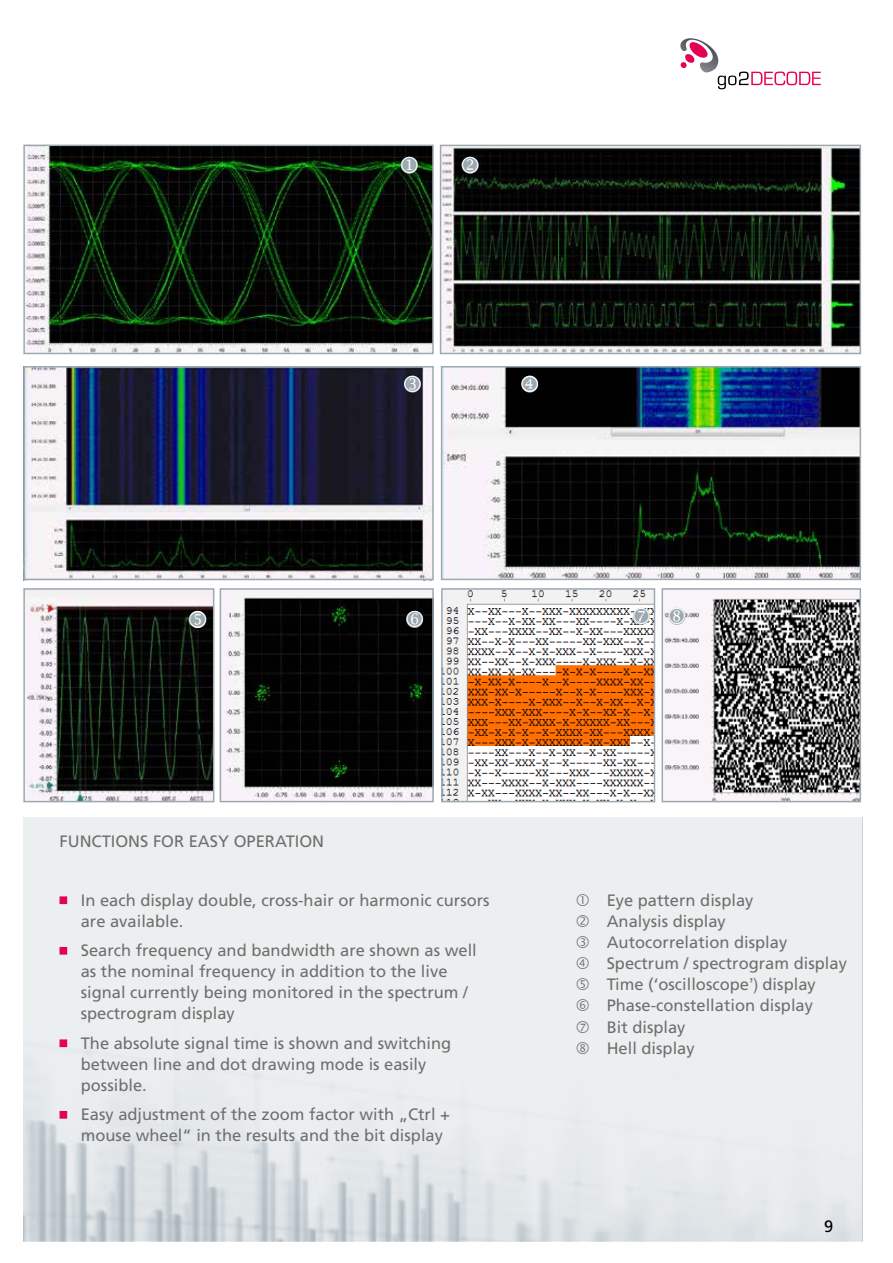
<style>
.page{position:relative;width:893px;height:1263px;background:#fff}
.page>*{position:absolute;margin:0;border:0;box-sizing:border-box;transform-origin:0 0}
.t1{font:23.7px "Wingdings 2";color:#fff}
.t2{font:22.5px "Wingdings 2";color:#fff}
.t3{font:16.5px/21px "Frutiger LT Pro";color:#706f6f}
.t4{font:16.5px "Frutiger LT Pro";color:#000}
.s1{font-family:"Helvetica Neue LT"}
</style>
<div class="page">
<img style="left:26px;top:369px;width:405px;height:208px">
<img style="left:23px;top:817px;width:840px;height:424px">
<img style="left:26px;top:148px;width:405px;height:203px">
<div style="left:23px;top:145px;width:411px;height:209px;border:2px solid #9da9b1"></div>
<div style="left:23px;top:366px;width:411px;height:214px;border:2px solid #9da9b1"></div>
<img style="left:444px;top:591px;width:208px;height:208px">
<div style="left:441px;top:588px;width:214px;height:214px;border:2px solid #9da9b1"></div>
<img style="left:664px;top:591px;width:194px;height:208px">
<div style="left:661px;top:588px;width:200px;height:214px;border:2px solid #9da9b1"></div>
<img style="left:444px;top:369px;width:414px;height:208px">
<div style="left:441px;top:366px;width:420px;height:214px;border:2px solid #9da9b1"></div>
<img style="left:223px;top:591px;width:208px;height:208px">
<div style="left:220px;top:588px;width:214px;height:214px;border:2px solid #9da9b1"></div>
<img style="left:26px;top:591px;width:185px;height:208px">
<div style="left:23px;top:588px;width:191px;height:214px;border:2px solid #9da9b1"></div>
<div style="left:60px;top:896px;width:7px;height:8px;background:#e50051;border:1px solid #e50051"></div>
<div style="left:60px;top:947px;width:7px;height:7px;background:#e50051"></div>
<div style="left:60px;top:1039px;width:7px;height:8px;background:#e50051;border:1px solid #e50051"></div>
<div style="left:60px;top:1111px;width:7px;height:7px;background:#e50051"></div>
<div style="left:404px;top:376px;width:17px;height:17px;background:#9da9b1;border-radius:50%"></div>
<div style="left:190px;top:611px;width:16px;height:17px;background:#9da9b1;border-radius:50%"></div>
<img style="left:443px;top:148px;width:415px;height:203px">
<div style="left:440px;top:145px;width:421px;height:209px;border:2px solid #9da9b1"></div>
<img style="left:682px;top:38px;width:37px;height:34px">
<svg style="left:680px;top:41px;width:29px;height:27px"></svg>
<svg style="left:718px;top:72px;width:103px;height:17px"></svg>
<svg style="left:577px;top:894px;width:12px;height:12px"></svg>
<svg style="left:577px;top:915px;width:12px;height:12px"></svg>
<svg style="left:577px;top:936px;width:12px;height:12px"></svg>
<svg style="left:577px;top:957px;width:12px;height:12px"></svg>
<svg style="left:577px;top:978px;width:12px;height:12px"></svg>
<svg style="left:577px;top:999px;width:12px;height:12px"></svg>
<svg style="left:577px;top:1020px;width:12px;height:12px"></svg>
<svg style="left:577px;top:1041px;width:12px;height:12px"></svg>
<svg style="left:401px;top:156px;width:17px;height:17px"></svg>
<svg style="left:522px;top:375px;width:16px;height:17px"></svg>
<svg style="left:633px;top:607px;width:17px;height:17px"></svg>
<svg style="left:462px;top:156px;width:16px;height:17px"></svg>
<svg style="left:407px;top:610px;width:16px;height:17px"></svg>
<svg style="left:669px;top:607px;width:16px;height:17px"></svg>
<h2 class="t2" style="left:403px;top:373px;width:22px">●</h2>
<h1 class="t1" style="left:187px;top:608px;width:23px">■</h1>
<p class="t3" style="left:60px;top:830px;width:266px">FUNCTIONS FOR EASY OPERATION</p>
<p class="t3" style="left:81px;top:889px;width:410px">In each display double, cross-hair or harmonic cursors are available.</p>
<p class="t3" style="left:81px;top:940px;width:398px">Search frequency and bandwidth are shown as well as the nominal frequency in addition to the live signal currently being monitored in the spectrum / spectrogram display</p>
<p class="t3" style="left:81px;top:1032px;width:372px">The absolute signal time is shown and switching between line and dot drawing mode is easily possible.</p>
<p class="t3" style="left:81px;top:1104px;width:371px">Easy adjustment of the zoom factor with „Ctrl + mouse wheel“ in the results and the bit display</p>
<p class="t3" style="left:607px;top:890px;width:242px">Eye pattern display<br>Analysis display<br>Autocorrelation display<br>Spectrum / spectrogram display<br>Time (‘oscilloscope<span class="s1">’)</span> display<br>Phase-constellation display<br>Bit display<br>Hell display</p>
<p class="t4" style="left:824px;top:1216px;width:11px">9</p>
</div>
